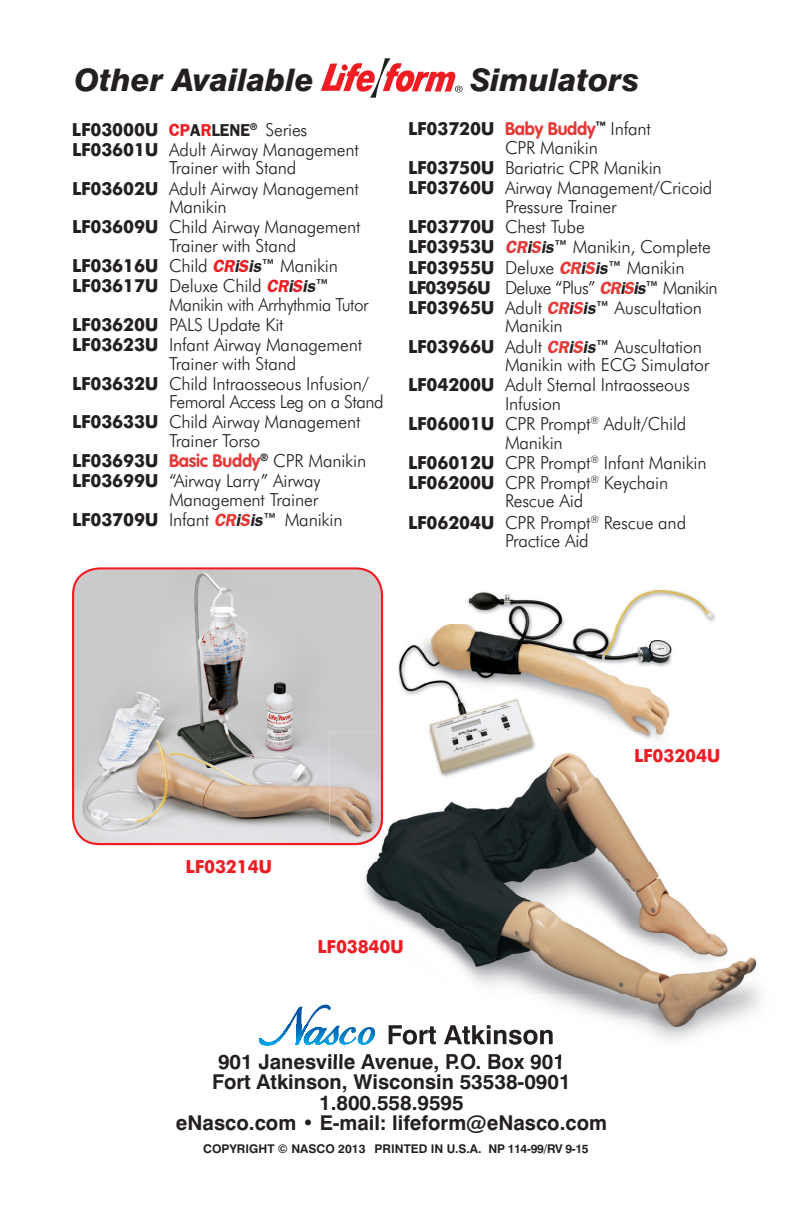
<style>
.page{position:relative;width:792px;height:1224px;background:#fff}
.page>*{position:absolute;margin:0;border:0;box-sizing:border-box;transform-origin:0 0}
.t1{font:italic 800 31.2px "Swiss 721 BT";color:#231f20}
.t2{font:700 20.4px/20.4px "Swiss 721 BT";color:#231f20;text-align:center}
.t3{font:300 18px/20.2px "Futura BT";letter-spacing:-.01em;color:#231f20}
.t4{font:300 18px/20.2px "Futura BT";letter-spacing:-.01em;color:#231f20;scale:.95 1}
.t5{font:700 18px "VAG Rounded";letter-spacing:-.01em;color:#e33a38}
.t6{font:700 18px "Futura BT";letter-spacing:-.01em;color:#ee1d23}
.t7{font:700 12px "Swiss 721 BT";color:#231f20}
.s1{font-weight:700}
.s2{font-family:"Franklin Gothic Bold S Si";font-weight:600;color:#ee1d23}
.s3{font-family:"Franklin Gothic Bold S Si";font-weight:600}
.s4{font-family:"Franklin Gothic Bold S Si";font-weight:600;font-style:italic;color:#ee1d23}
.s5{font-family:"Franklin Gothic Bold S Si";font-weight:600;font-style:italic}
.s6{font-weight:500;font-style:italic}
.s7{font-family:"Futura BT";color:#231f20}
.s8{font-family:"Futura BT";font-weight:300;color:#231f20}
.s9{font-family:"Franklin Gothic Bold S Si";font-weight:600;font-style:italic;color:#e33a38}
</style>
<div class="page">
<svg style="left:289px;top:1005px;width:41px;height:19px"></svg>
<hr style="left:259px;top:1024px;width:72px;height:1px;background:#0155a7">
<hr style="left:259px;top:1025px;width:72px;height:1px;background:#0158a9">
<hr style="left:259px;top:1026px;width:72px;height:1px;background:#015dac">
<hr style="left:259px;top:1027px;width:72px;height:1px;background:#0161af">
<hr style="left:259px;top:1028px;width:72px;height:1px;background:#0165b3">
<hr style="left:259px;top:1029px;width:72px;height:1px;background:#0168b5">
<hr style="left:259px;top:1030px;width:72px;height:1px;background:#006db8">
<hr style="left:259px;top:1031px;width:72px;height:1px;background:#0071bb">
<hr style="left:259px;top:1032px;width:72px;height:1px;background:#0075bf">
<hr style="left:259px;top:1033px;width:72px;height:1px;background:#007ac2">
<hr style="left:259px;top:1034px;width:72px;height:1px;background:#007dc5">
<hr style="left:259px;top:1035px;width:72px;height:1px;background:#0081c8">
<hr style="left:259px;top:1036px;width:72px;height:1px;background:#0085cc">
<hr style="left:259px;top:1037px;width:72px;height:1px;background:#0089cf">
<hr style="left:259px;top:1038px;width:72px;height:1px;background:#008cd3">
<hr style="left:259px;top:1039px;width:72px;height:1px;background:#0091d6">
<hr style="left:259px;top:1040px;width:72px;height:1px;background:#0095d9">
<hr style="left:259px;top:1041px;width:72px;height:1px;background:#09d">
<hr style="left:259px;top:1042px;width:72px;height:1px;background:#009cdf">
<hr style="left:259px;top:1043px;width:72px;height:1px;background:#00a1e4">
<hr style="left:259px;top:1044px;width:72px;height:1px;background:#00a6e8">
<hr style="left:259px;top:1045px;width:72px;height:1px;background:#00a7e9">
<svg style="left:321px;top:58px;width:142px;height:40px"></svg>
<svg style="left:72px;top:567px;width:311px;height:278px;background:#c5bcbb"></svg>
<img style="left:398px;top:589px;width:318px;height:143px">
<img style="left:383px;top:732px;width:281px;height:66px">
<img style="left:717px;top:936px;width:43px;height:90px">
<img style="left:330px;top:798px;width:387px;height:196px">
<img style="left:539px;top:994px;width:178px;height:66px">
<img style="left:330px;top:1054px;width:231px;height:6px">
<img style="left:389px;top:1025px;width:164px;height:20px">
<svg style="left:330px;top:1026px;width:45px;height:20px"></svg>
<img style="left:330px;top:732px;width:53px;height:113px">
<h1 class="t1" style="left:75px;top:61px;width:241px">Other Available</h1>
<h1 class="t1" style="left:470px;top:61px;width:171px">Simulators</h1>
<p class="t3" style="left:72px;top:119px;width:288px"><span class="s1">LF03000U</span> <span class="s2">CP</span><span class="s3">A</span><span class="s2">R</span><span class="s3">LENE</span><sup>®</sup> Series<br><span class="s1">LF03601U</span> Adult Airway Management</p>
<p class="t3" style="left:72px;top:158px;width:288px;text-indent:97px">Trainer with Stand<br><span class="s1">LF03602U</span> Adult Airway Management</p>
<p class="t3" style="left:72px;top:196px;width:290px;text-indent:97px">Manikin<br><span class="s1">LF03609U</span> Child Airway Management</p>
<p class="t3" style="left:72px;top:235px;width:268px;text-indent:97px">Trainer with Stand<br><span class="s1">LF03616U</span> Child <span class="s4">CR</span><span class="s5">i</span><span class="s4">S</span><span class="s5">is</span><span class="s6">™</span> Manikin<br><span class="s1">LF03617U</span> Deluxe Child <span class="s4">CR</span><span class="s5">i</span><span class="s4">S</span><span class="s5">is</span><span class="s6">™</span></p>
<p class="t4" style="left:72px;top:294px;width:314px;text-indent:97px">Manikin with Arrhythmia Tutor<br><span class="s1">LF03620U</span> PALS Update Kit<br><span class="s1">LF03623U</span> Infant Airway Management</p>
<p class="t3" style="left:72px;top:353px;width:299px;text-indent:97px">Trainer with Stand<br><span class="s1">LF03632U</span> Child Intraosseous Infusion/</p>
<p class="t3" style="left:72px;top:392px;width:313px;text-indent:97px">Femoral Access Leg on a Stand<br><span class="s1">LF03633U</span> Child Airway Management</p>
<p class="t3" style="left:169px;top:430px;width:93px">Trainer Torso</p>
<p class="t5" style="left:72px;top:450px;width:296px"><span class="s7">LF03693U</span> Basic Buddy<sup>®</sup> <span class="s8">CPR Manikin</span></p>
<p class="t3" style="left:72px;top:472px;width:250px;line-height:18.4px;text-align:right"><span class="s1">LF03699U</span> “Airway Larry” Airway<br>Management Trainer</p>
<p class="t3" style="left:72px;top:509px;width:272px"><span class="s1">LF03709U</span> Infant <span class="s9">CR</span><span class="s5">i</span><span class="s9">S</span><span class="s5">is</span><span class="s6">™</span> Manikin</p>
<p class="t5" style="left:408px;top:118px;width:244px"><span class="s7">LF03720U</span> Baby Buddy<sup>™</sup> <span class="s8">Infant</span></p>
<p class="t3" style="left:408px;top:137px;width:306px;text-indent:97px">CPR Manikin<br><span class="s1">LF03750U</span> Bariatric CPR Manikin<br><span class="s1">LF03760U</span> Airway Management/Cricoid</p>
<p class="t3" style="left:408px;top:196px;width:311px;text-indent:97px">Pressure Trainer<br><span class="s1">LF03770U</span> Chest Tube<br><span class="s1">LF03953U</span> <span class="s9">CR</span><span class="s5">i</span><span class="s9">S</span><span class="s5">is</span><span class="s6">™</span> Manikin, Complete<br><span class="s1">LF03955U</span> Deluxe <span class="s9">CR</span><span class="s5">i</span><span class="s9">S</span><span class="s5">is</span><span class="s6">™</span> Manikin<br><span class="s1">LF03956U</span> Deluxe “Plus” <span class="s9">CR</span><span class="s5">i</span><span class="s9">S</span><span class="s5">is</span><span class="s6">™</span> Manikin<br><span class="s1">LF03965U</span> Adult <span class="s9">CR</span><span class="s5">i</span><span class="s9">S</span><span class="s5">is</span><span class="s6">™</span> Auscultation</p>
<p class="t3" style="left:408px;top:316px;width:295px;text-indent:97px">Manikin<br><span class="s1">LF03966U</span> Adult <span class="s9">CR</span><span class="s5">i</span><span class="s9">S</span><span class="s5">is</span><span class="s6">™</span> Auscultation</p>
<p class="t3" style="left:408px;top:354px;width:303px;text-indent:97px">Manikin with ECG Simulator<br><span class="s1">LF04200U</span> Adult Sternal Intraosseous</p>
<p class="t3" style="left:408px;top:393px;width:280px;text-indent:97px">Infusion<br><span class="s1">LF06001U</span> CPR Prompt<sup>®</sup> Adult/Child</p>
<p class="t3" style="left:408px;top:432px;width:300px;text-indent:97px">Manikin<br><span class="s1">LF06012U</span> CPR Prompt<sup>®</sup> Infant Manikin<br><span class="s1">LF06200U</span> CPR Prompt<sup>®</sup> Keychain</p>
<p class="t3" style="left:408px;top:490px;width:280px;line-height:21.2px;text-align:center">Rescue Aid<br><span class="s1">LF06204U</span> CPR Prompt<sup>®</sup> Rescue and</p>
<p class="t3" style="left:505px;top:530px;width:85px">Practice Aid</p>
<p class="t6" style="left:186px;top:855px;width:88px">LF03214U</p>
<p class="t6" style="left:317px;top:936px;width:88px">LF03840U</p>
<p class="t6" style="left:634px;top:745px;width:88px">LF03204U</p>
<p class="t2" style="left:176px;top:1051px;width:433px">901 Janesville Avenue, P.O. Box 901<br>Fort Atkinson, Wisconsin 53538-0901<br>1.800.558.9595<br>eNasco.com • E-mail: lifeform@eNasco.com</p>
<p class="t7" style="left:203px;top:1141px;width:387px">COPYRIGHT © NASCO 2013 PRINTED IN U.S.A. NP 114-99/RV 9-15</p>
</div>
